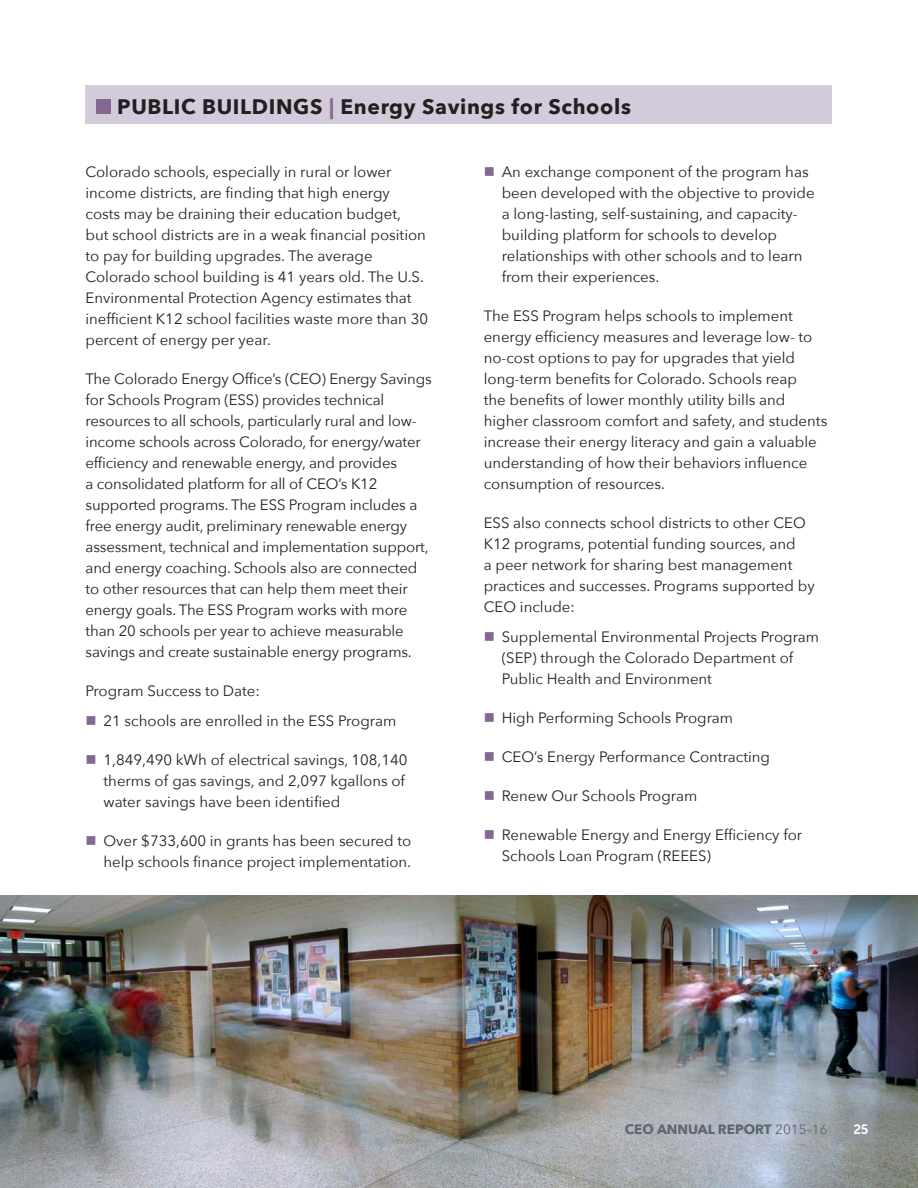
<style>
.page{position:relative;width:918px;height:1188px;background:#fff}
.page>*{position:absolute;margin:0;border:0;box-sizing:border-box;transform-origin:0 0}
.t1{font:700 21px "Avenir Next";letter-spacing:.03em;color:#231f20}
.t2{font:15px/21px "Avenir Next";color:#231f20}
.t3{font:700 13.5px "Avenir Next";color:#5c666f}
.t4{font:13.5px "Museo Sans 700";color:#fff}
.s1{color:#856891}
.s2{font-weight:400}
</style>
<div class="page">
<img style="left:0;top:896px;width:918px;height:292px">
<div style="left:849px;top:1117px;width:24px;height:24px;background:#92949b"></div>
<div style="left:86px;top:86px;width:746px;height:38px;background:#d3cada"></div>
<div style="left:96px;top:99px;width:15px;height:15px;background:#856891"></div>
<h1 class="t1" style="left:117px;top:94px;width:515px">PUBLIC BUILDINGS <span class="s1">|</span> Energy Savings for Schools</h1>
<p class="t2" style="left:86px;top:161px;width:344px">Colorado schools, especially in rural or lower income districts, are finding that high energy costs may be draining their education budget,<br>but school districts are in a weak financial position to pay for building upgrades. The average Colorado school building is 41 years old. The U.S.<br>Environmental Protection Agency estimates that inefficient K12 school facilities waste more than 30 percent of energy per year.</p>
<p class="t2" style="left:86px;top:368px;width:348px">The Colorado Energy Office’s (CEO) Energy Savings for Schools Program (ESS) provides technical resources to all schools, particularly rural and low&shy;income schools across Colorado, for energy/water efficiency and renewable energy, and provides<br>a consolidated platform for all of CEO’s K12 supported programs. The ESS Program includes a free energy audit, preliminary renewable energy assessment, technical and implementation support, and energy coaching. Schools also are connected to other resources that can help them meet their energy goals. The ESS Program works with more than 20 schools per year to achieve measurable savings and create sustainable energy programs.</p>
<p class="t2" style="left:86px;top:680px;width:176px">Program Success to Date:</p>
<p class="t2" style="left:86px;top:710px;width:312px"><span class="s1">■</span> 21 schools are enrolled in the ESS Program</p>
<p class="t2" style="left:104px;top:749px;width:306px;text-indent:-18px"><span class="s1">■</span> 1,849,490 kWh of electrical savings, 108,140 therms of gas savings, and 2,097 kgallons of water savings have been identified</p>
<p class="t2" style="left:85px;top:830px;width:327px;text-align:right"><span class="s1">■</span> Over $733,600 in grants has been secured to help schools finance project implementation.</p>
<p class="t2" style="left:502px;top:161px;width:315px;text-indent:-18px"><span class="s1">■</span> An exchange component of the program has been developed with the objective to provide a long-lasting, self-sustaining, and capacity&shy;building platform for schools to develop relationships with other schools and to learn from their experiences.</p>
<p class="t2" style="left:484px;top:305px;width:345px">The ESS Program helps schools to implement energy efficiency measures and leverage low- to no-cost options to pay for upgrades that yield long-term benefits for Colorado. Schools reap<br>the benefits of lower monthly utility bills and higher classroom comfort and safety, and students increase their energy literacy and gain a valuable understanding of how their behaviors influence consumption of resources.</p>
<p class="t2" style="left:484px;top:512px;width:332px">ESS also connects school districts to other CEO K12 programs, potential funding sources, and<br>a peer network for sharing best management practices and successes. Programs supported by CEO include:</p>
<p class="t2" style="left:502px;top:626px;width:319px;text-indent:-18px"><span class="s1">■</span> Supplemental Environmental Projects Program (SEP) through the Colorado Department of<br>Public Health and Environment</p>
<p class="t2" style="left:484px;top:707px;width:251px"><span class="s1">■</span> High Performing Schools Program</p>
<p class="t2" style="left:484px;top:746px;width:288px"><span class="s1">■</span> CEO’s Energy Performance Contracting</p>
<p class="t2" style="left:484px;top:785px;width:215px"><span class="s1">■</span> Renew Our Schools Program</p>
<p class="t2" style="left:502px;top:824px;width:302px;text-indent:-18px"><span class="s1">■</span> Renewable Energy and Energy Efficiency for<br>Schools Loan Program (REEES)</p>
<p class="t3" style="left:625px;top:1121px;width:204px">CEO ANNUAL REPORT <span class="s2">2015–16</span></p>
<p class="t4" style="left:853px;top:1122px;width:17px">25</p>
</div>
